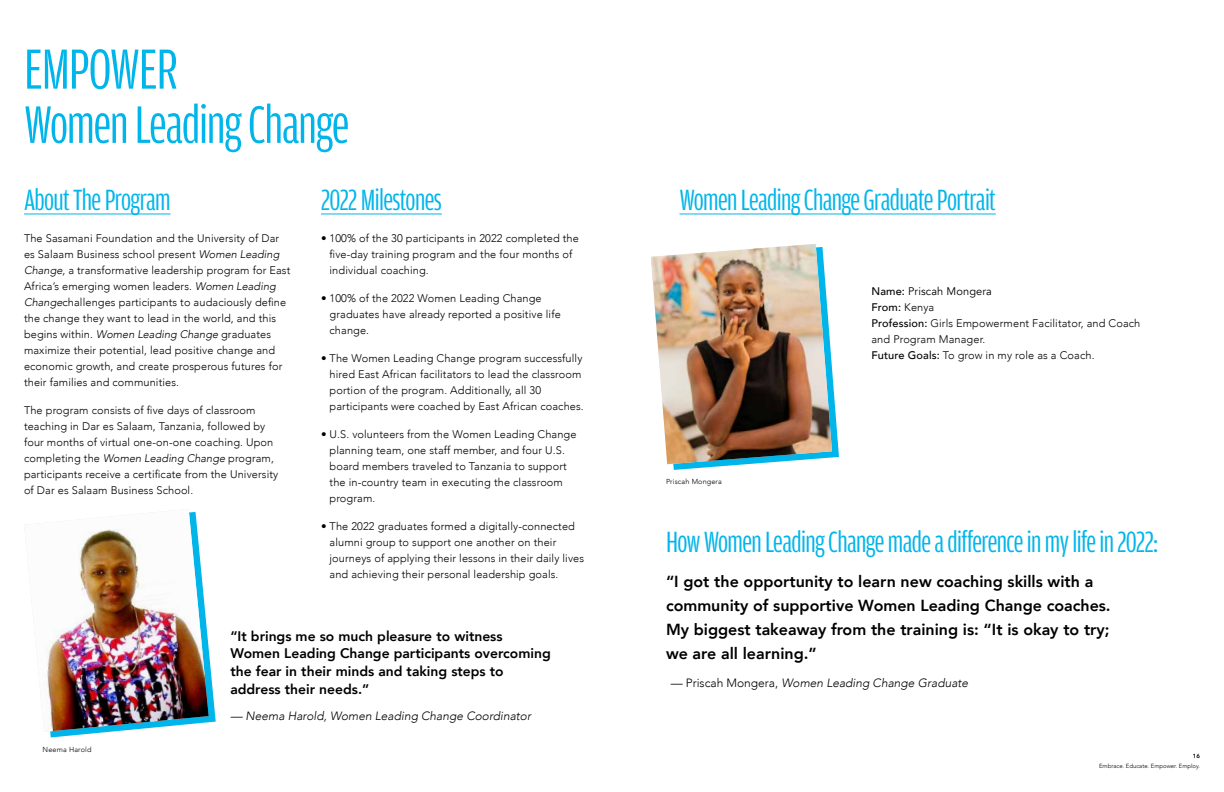
<style>
.page{position:relative;width:1224px;height:792px;background:#fff}
.page>*{position:absolute;margin:0;border:0;box-sizing:border-box;transform-origin:0 0}
.t1{font:60px "Amplitude Comp";letter-spacing:-.02em;color:#00b5ea}
.t2{font:56px "Amplitude Comp";letter-spacing:-.02em;color:#00b5ea}
.t3{font:31.1px "Amplitude Comp";letter-spacing:-.02em;color:#00b5ea}
.t4{font:800 16px/24px "Avenir";color:#000}
.t5{font:800 13.9px/17.8px "Avenir";color:#000}
.t6{font:italic 300 12px "Avenir";color:#000}
.t7{font:300 11px/16px "Avenir";letter-spacing:.01em;color:#000}
.t8{font:300 7.2px "Avenir";letter-spacing:.02em;color:#000}
.t9{font:300 6px "Avenir";color:#000}
.t10{font:800 6px "Avenir";color:#000}
.s1{font-style:italic}
.s2{font-weight:500}
.s3{font-weight:400}
.s4{font-style:normal}
</style>
<div class="page">
<hr style="left:24px;top:214px;width:147px;height:1px;background:#00b5ea">
<hr style="left:321px;top:214px;width:121px;height:1px;background:#00b5ea">
<hr style="left:679px;top:214px;width:317px;height:1px;background:#00b5ea">
<svg style="left:667px;top:369px;width:172px;height:101px"></svg>
<img style="left:651px;top:244px;width:181px;height:220px">
<svg style="left:50px;top:652px;width:166px;height:85px"></svg>
<img style="left:44px;top:512px;width:165px;height:220px">
<h1 class="t1" style="left:24px;top:38px;width:156px">EMPOWER</h1>
<h2 class="t2" style="left:24px;top:95px;width:327px">Women Leading Change</h2>
<h3 class="t3" style="left:24px;top:183px;width:148px">About The Program</h3>
<h3 class="t3" style="left:321px;top:183px;width:122px">2022 Milestones</h3>
<p class="t7" style="left:24px;top:230px;width:268px">The Sasamani Foundation and the University of Dar es Salaam Business school present <span class="s1">Women Leading Change,</span> a transformative leadership program for East Africa’s emerging women leaders. <span class="s1">Women Leading Change</span>challenges participants to audaciously define the change they want to lead in the world, and this begins within. <span class="s1">Women Leading Change</span> graduates maximize their potential, lead positive change and economic growth, and create prosperous futures for their families and communities.</p>
<p class="t7" style="left:24px;top:402px;width:256px">The program consists of five days of classroom teaching in Dar es Salaam, Tanzania, followed by four months of virtual one-on-one coaching. Upon completing the <span class="s1">Women Leading Change</span> program, participants receive a certificate from the University of Dar es Salaam Business School.</p>
<p class="t7" style="left:330px;top:230px;width:251px;text-indent:-9px">• 100% of the 30 participants in 2022 completed the five-day training program and the four months of individual coaching.</p>
<p class="t7" style="left:330px;top:290px;width:233px;text-indent:-9px">• 100% of the 2022 Women Leading Change graduates have already reported a positive life change.</p>
<p class="t7" style="left:330px;top:350px;width:256px;text-indent:-9px">• The Women Leading Change program successfully hired East African facilitators to lead the classroom portion of the program. Additionally, all 30 participants were coached by East African coaches.</p>
<p class="t7" style="left:330px;top:426px;width:249px;text-indent:-9px">• U.S. volunteers from the Women Leading Change planning team, one staff member, and four U.S. board members traveled to Tanzania to support the in-country team in executing the classroom program.</p>
<p class="t7" style="left:330px;top:518px;width:256px;text-indent:-9px">• The 2022 graduates formed a digitally-connected alumni group to support one another on their journeys of applying their lessons in their daily lives and achieving their personal leadership goals.</p>
<p class="t8" style="left:43px;top:745px;width:50px">Neema Harold</p>
<p class="t5" style="left:230px;top:627px;width:322px">“It brings me so much pleasure to witness Women Leading Change participants overcoming the fear in their minds and taking steps to address their needs.”</p>
<p class="t6" style="left:230px;top:708px;width:302px">— Neema Harold, Women Leading Change Coordinator</p>
<h3 class="t3" style="left:679px;top:183px;width:318px">Women Leading Change Graduate Portrait</h3>
<p class="t8" style="left:666px;top:477px;width:57px">Priscah Mongera</p>
<p class="t7" style="left:872px;top:283px;width:270px"><span class="s2">Name:</span> <span class="s3">Priscah Mongera<br></span><span class="s2">From:</span> Kenya<br><span class="s2">Profession:</span> Girls Empowerment Facilitator, and Coach and Program Manager.<br><span class="s2">Future Goals:</span> To grow in my role as a Coach.</p>
<h3 class="t3" style="left:666px;top:526px;width:494px">How Women Leading Change made a difference in my life in 2022:</h3>
<h3 class="t4" style="left:666px;top:570px;width:446px">“I got the opportunity to learn new coaching skills with a community of supportive Women Leading Change coaches.<br>My biggest takeaway from the training is: “It is okay to try; we are all learning.”</h3>
<p class="t6" style="left:671px;top:676px;width:299px"><span class="s4">— Priscah Mongera,</span> Women Leading Change Graduate</p>
<p class="t10" style="left:1193px;top:751px;width:9px">16</p>
<p class="t9" style="left:1099px;top:762px;width:102px">Embrace. Educate. Empower. Employ.</p>
</div>
